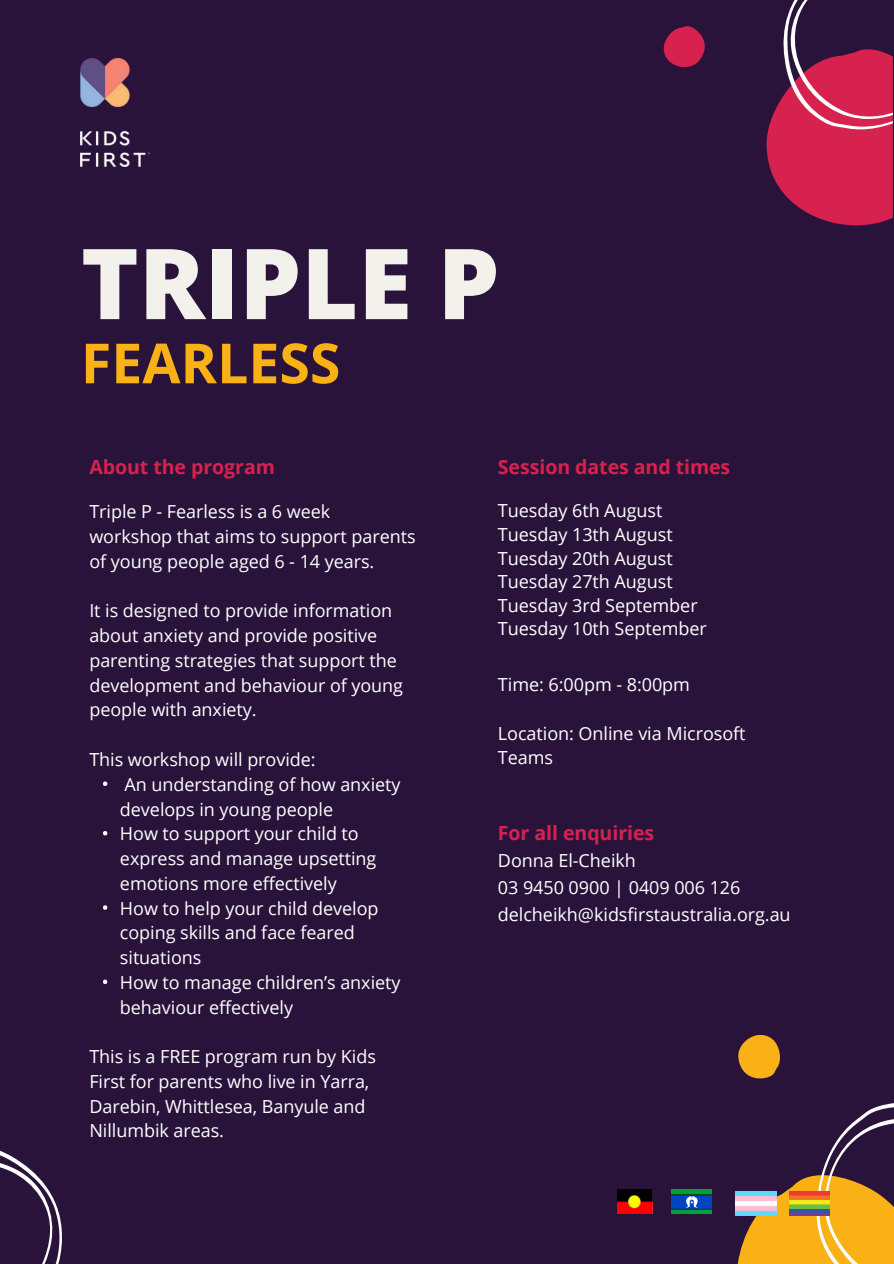
<style>
.page{position:relative;width:894px;height:1264px;background:#fff}
.page>*{position:absolute;margin:0;border:0;box-sizing:border-box;transform-origin:0 0}
.t1{font:800 97.95px "Open Sans";color:#f2f1ec}
.t2{font:700 55.35px "Open Sans";color:#fab116}
.t3{font:700 19.5px "Open Sans";letter-spacing:-.005em;color:#d7214f}
.t4{font:18px/24.8px "Open Sans";letter-spacing:-.005em;color:#fff}
</style>
<div class="page">
<div style="left:0;top:0;width:893px;height:1263px;background:#2a133b"></div>
<svg style="left:0;top:1150px;width:62px;height:113px"></svg>
<svg style="left:103px;top:781px;width:4px;height:5px"></svg>
<svg style="left:103px;top:831px;width:4px;height:4px"></svg>
<svg style="left:103px;top:905px;width:4px;height:4px"></svg>
<svg style="left:103px;top:979px;width:4px;height:5px"></svg>
<svg style="left:663px;top:26px;width:41px;height:41px"></svg>
<svg style="left:738px;top:1035px;width:41px;height:43px"></svg>
<svg style="left:766px;top:0;width:126px;height:225px"></svg>
<svg style="left:737px;top:1103px;width:156px;height:160px"></svg>
<img style="left:81px;top:58px;width:68px;height:108px">
<img style="left:735px;top:1191px;width:41px;height:24px">
<img style="left:789px;top:1191px;width:40px;height:24px">
<img style="left:671px;top:1189px;width:40px;height:24px">
<img style="left:617px;top:1189px;width:35px;height:24px">
<p class="t1" style="left:81px;top:214px;width:420px">TRIPLE P</p>
<p class="t2" style="left:81px;top:324px;width:261px">FEARLESS</p>
<p class="t3" style="left:89px;top:453px;width:187px">About the program</p>
<p class="t4" style="left:89px;top:499px;width:327px">Triple P - Fearless is a 6 week workshop that aims to support parents of young people aged 6 - 14 years.</p>
<p class="t4" style="left:89px;top:598px;width:315px">It is designed to provide information about anxiety and provide positive parenting strategies that support the development and behaviour of young people with anxiety.</p>
<p class="t4" style="left:89px;top:746px;width:228px">This workshop will provide:</p>
<h2 class="t4" style="left:120px;top:771px;width:282px">An understanding of how anxiety develops in young people<br>How to support your child to express and manage upsetting emotions more effectively<br>How to help your child develop coping skills and face feared situations<br>How to manage children’s anxiety behaviour effectively</h2>
<p class="t4" style="left:89px;top:1043px;width:288px">This is a FREE program run by Kids<br>First for parents who live in Yarra,<br>Darebin, Whittlesea, Banyule and<br>Nillumbik areas.</p>
<p class="t3" style="left:498px;top:453px;width:234px">Session dates and times</p>
<p class="t4" style="left:498px;top:498px;width:210px;line-height:23.7px">Tuesday 6th August<br>Tuesday 13th August<br>Tuesday 20th August<br>Tuesday 27th August<br>Tuesday 3rd September<br>Tuesday 10th September</p>
<p class="t4" style="left:498px;top:671px;width:193px">Time: 6:00pm - 8:00pm</p>
<p class="t4" style="left:498px;top:721px;width:249px;line-height:23.7px">Location: Online via Microsoft<br>Teams</p>
<p class="t3" style="left:498px;top:819px;width:158px">For all enquiries</p>
<p class="t4" style="left:498px;top:846px;width:294px;line-height:27px">Donna El-Cheikh<br>03 9450 0900 | 0409 006 126 delcheikh@kidsfirstaustralia.org.au</p>
</div>
